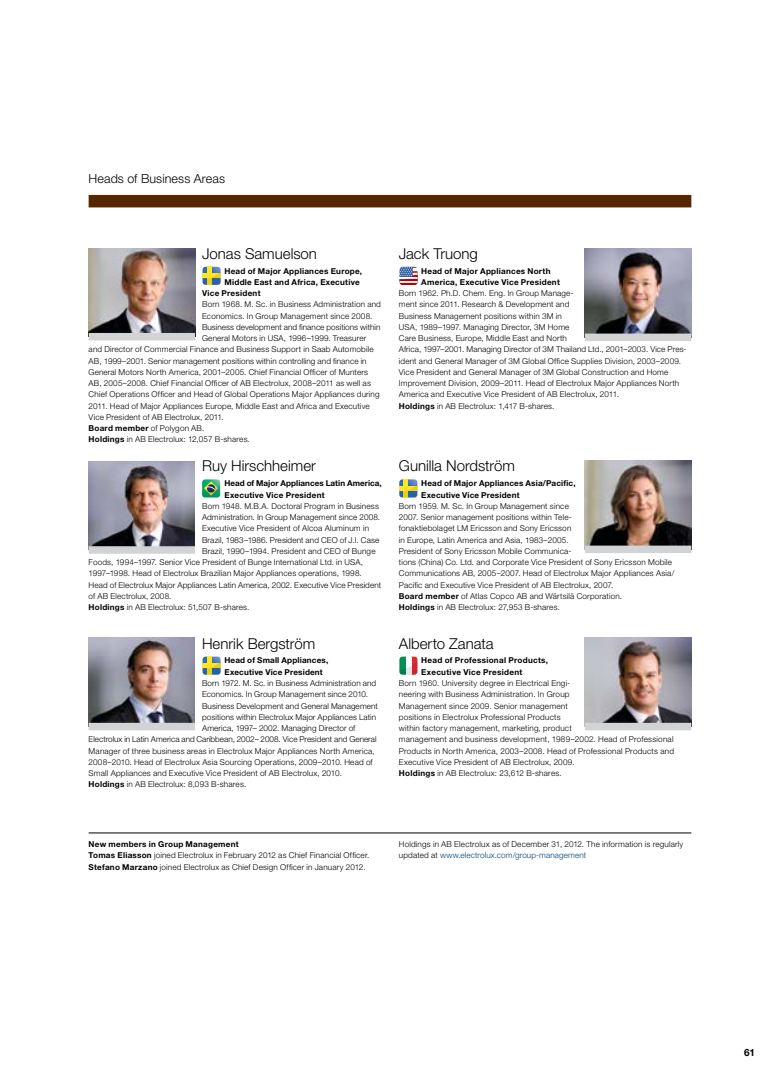
<style>
.page{position:relative;width:780px;height:1081px;background:#fff}
.page>*{position:absolute;margin:0;border:0;box-sizing:border-box;transform-origin:0 0}
.t1{font:300 15px "Helvetica Neue LT Std";color:#000}
.t2{font:300 12.5px "Helvetica Neue LT Std";letter-spacing:.005em;color:#000}
.t3{font:700 10px "Helvetica Neue LT Std";color:#000}
.t4{font:300 8.12px/11.2px "Helvetica Neue LT Std";letter-spacing:.02em;color:#000}
.t5{font:700 8.12px/11.2px "Helvetica Neue LT Std";letter-spacing:.025em;color:#000}
.t6{font:300 8.12px "Helvetica Neue LT Std";color:#000}
.s1{font-weight:700}
.s2{color:#00437b}
</style>
<div class="page">
<hr style="left:89px;top:832px;width:602px;height:1px;background:#000">
<div style="left:89px;top:195px;width:602px;height:12px;background:#572800"></div>
<svg style="left:202px;top:267px;width:19px;height:18px"></svg>
<img style="left:89px;top:248px;width:106px;height:85px">
<div style="left:89px;top:333px;width:106px;height:7px;background:#d1d3d4"></div>
<svg style="left:401px;top:266px;width:12px;height:1px"></svg>
<svg style="left:399px;top:267px;width:19px;height:18px"></svg>
<img style="left:585px;top:249px;width:106px;height:84px">
<div style="left:585px;top:333px;width:106px;height:8px;background:#d1d3d4"></div>
<svg style="left:399px;top:479px;width:18px;height:18px"></svg>
<img style="left:585px;top:461px;width:106px;height:84px">
<div style="left:585px;top:545px;width:106px;height:8px;background:#d1d3d4"></div>
<svg style="left:202px;top:479px;width:18px;height:18px"></svg>
<img style="left:89px;top:461px;width:106px;height:85px">
<div style="left:89px;top:546px;width:106px;height:8px;background:#d1d3d4"></div>
<svg style="left:202px;top:656px;width:19px;height:19px"></svg>
<img style="left:89px;top:638px;width:106px;height:85px">
<div style="left:89px;top:723px;width:106px;height:7px;background:#d1d3d4"></div>
<div style="left:411px;top:656px;width:6px;height:19px;background:#e42936"></div>
<div style="left:399px;top:656px;width:6px;height:19px;background:#009252"></div>
<svg style="left:399px;top:661px;width:18px;height:14px"></svg>
<img style="left:585px;top:638px;width:106px;height:85px">
<div style="left:585px;top:723px;width:106px;height:7px;background:#d1d3d4"></div>
<h2 class="t2" style="left:89px;top:170px;width:138px">Heads of Business Areas</h2>
<h1 class="t1" style="left:202px;top:244px;width:116px">Jonas Samuelson</h1>
<p class="t5" style="left:224px;top:265px;width:139px">Head of Major Appliances Europe,</p>
<p class="t5" style="left:224px;top:276px;width:137px">Middle East and Africa, Executive</p>
<p class="t5" style="left:202px;top:287px;width:60px">Vice President</p>
<p class="t4" style="left:202px;top:299px;width:180px">Born 1968. M. Sc. in Business Administration and</p>
<p class="t4" style="left:202px;top:310px;width:172px">Economics. In Group Management since 2008.</p>
<p class="t4" style="left:202px;top:321px;width:180px">Business development and finance positions within</p>
<p class="t4" style="left:202px;top:332px;width:166px">General Motors in USA, 1996–1999. Treasurer</p>
<p class="t4" style="left:89px;top:344px;width:286px">and Director of Commercial Finance and Business Support in Saab Automobile</p>
<p class="t4" style="left:89px;top:355px;width:279px">AB, 1999–2001. Senior management positions within controlling and finance in</p>
<p class="t4" style="left:89px;top:366px;width:281px">General Motors North America, 2001–2005. Chief Financial Officer of Munters</p>
<p class="t4" style="left:89px;top:377px;width:284px">AB, 2005–2008. Chief Financial Officer of AB Electrolux, 2008–2011 as well as</p>
<p class="t4" style="left:89px;top:389px;width:292px">Chief Operations Officer and Head of Global Operations Major Appliances during</p>
<p class="t4" style="left:89px;top:400px;width:282px">2011. Head of Major Appliances Europe, Middle East and Africa and Executive</p>
<p class="t4" style="left:89px;top:411px;width:137px">Vice President of AB Electrolux, 2011.</p>
<p class="t4" style="left:89px;top:422px;width:117px"><span class="s1">Board member</span> of Polygon AB.</p>
<p class="t4" style="left:89px;top:434px;width:163px"><span class="s1">Holdings</span> in AB Electrolux: 12,057 B-shares.</p>
<h1 class="t1" style="left:202px;top:457px;width:115px">Ruy Hirschheimer</h1>
<p class="t5" style="left:224px;top:477px;width:159px">Head of Major Appliances Latin America,<br>Executive Vice President</p>
<p class="t4" style="left:202px;top:500px;width:178px">Born 1948. M.B.A. Doctoral Program in Business</p>
<p class="t4" style="left:202px;top:511px;width:180px">Administration. In Group Management since 2008.</p>
<p class="t4" style="left:202px;top:522px;width:168px">Executive Vice President of Alcoa Aluminum in</p>
<p class="t4" style="left:202px;top:534px;width:179px">Brazil, 1983–1986. President and CEO of J.I. Case</p>
<p class="t4" style="left:202px;top:545px;width:175px">Brazil, 1990–1994. President and CEO of Bunge</p>
<p class="t4" style="left:89px;top:556px;width:276px">Foods, 1994–1997. Senior Vice President of Bunge International Ltd. in USA,</p>
<p class="t4" style="left:89px;top:567px;width:275px">1997–1998. Head of Electrolux Brazilian Major Appliances operations, 1998.</p>
<p class="t4" style="left:89px;top:579px;width:294px">Head of Electrolux Major Appliances Latin America, 2002. Executive Vice President</p>
<p class="t4" style="left:89px;top:590px;width:84px">of AB Electrolux, 2008.</p>
<p class="t4" style="left:89px;top:601px;width:162px"><span class="s1">Holdings</span> in AB Electrolux: 51,507 B-shares.</p>
<h1 class="t1" style="left:202px;top:634px;width:115px">Henrik Bergström</h1>
<p class="t5" style="left:224px;top:655px;width:105px">Head of Small Appliances,<br>Executive Vice President</p>
<p class="t4" style="left:202px;top:677px;width:176px">Born 1972. M. Sc. in Business Administration and</p>
<p class="t4" style="left:202px;top:688px;width:168px">Economics. In Group Management since 2010.</p>
<p class="t4" style="left:202px;top:700px;width:177px">Business Development and General Management</p>
<p class="t4" style="left:202px;top:711px;width:176px">positions within Electrolux Major Appliances Latin</p>
<p class="t4" style="left:202px;top:722px;width:155px">America, 1997– 2002. Managing Director of</p>
<p class="t6" style="left:89px;top:734px;width:289px">Electrolux in Latin America and Caribbean, 2002– 2008. Vice President and General</p>
<p class="t4" style="left:89px;top:745px;width:287px">Manager of three business areas in Electrolux Major Appliances North America,</p>
<p class="t4" style="left:89px;top:756px;width:285px">2008–2010. Head of Electrolux Asia Sourcing Operations, 2009–2010. Head of</p>
<p class="t4" style="left:89px;top:767px;width:255px">Small Appliances and Executive Vice President of AB Electrolux, 2010.</p>
<p class="t4" style="left:89px;top:778px;width:159px"><span class="s1">Holdings</span> in AB Electrolux: 8,093 B-shares.</p>
<h1 class="t1" style="left:399px;top:244px;width:81px">Jack Truong</h1>
<p class="t5" style="left:421px;top:265px;width:140px">Head of Major Appliances North<br>America, Executive Vice President</p>
<p class="t4" style="left:399px;top:287px;width:288px">Born 1962. Ph.D. Chem. Eng. In Group Manage-<br>ment since 2011. Research &amp; Development and<br>Business Management positions within 3M in<br>USA, 1989–1997. Managing Director, 3M Home<br>Care Business, Europe, Middle East and North<br>Africa, 1997–2001. Managing Director of 3M Thailand Ltd., 2001–2003. Vice Pres&shy;ident and General Manager of 3M Global Office Supplies Division, 2003–2009.<br>Vice President and General Manager of 3M Global Construction and Home Improvement Division, 2009–2011. Head of Electrolux Major Appliances North America and Executive Vice President of AB Electrolux, 2011.<br><span class="s1">Holdings</span> in AB Electrolux: 1,417 B-shares.</p>
<h1 class="t1" style="left:399px;top:457px;width:117px">Gunilla Nordström</h1>
<p class="t5" style="left:421px;top:477px;width:156px">Head of Major Appliances Asia/Pacific,<br>Executive Vice President</p>
<p class="t4" style="left:399px;top:500px;width:277px">Born 1959. M. Sc. In Group Management since<br>2007. Senior management positions within Tele-<br>fonaktiebolaget LM Ericsson and Sony Ericsson<br>in Europe, Latin America and Asia, 1983–2005.<br>President of Sony Ericsson Mobile Communica-<br>tions (China) Co. Ltd. and Corporate Vice President of Sony Ericsson Mobile Communications AB, 2005–2007. Head of Electrolux Major Appliances Asia/ Pacific and Executive Vice President of AB Electrolux, 2007.<br><span class="s1">Board member</span> of Atlas Copco AB and Wärtsilä Corporation.<br><span class="s1">Holdings</span> in AB Electrolux: 27,953 B-shares.</p>
<h1 class="t1" style="left:399px;top:634px;width:96px">Alberto Zanata</h1>
<p class="t5" style="left:421px;top:655px;width:128px">Head of Professional Products,<br>Executive Vice President</p>
<p class="t4" style="left:399px;top:677px;width:277px">Born 1960. University degree in Electrical Engi-<br>neering with Business Administration. In Group<br>Management since 2009. Senior management<br>positions in Electrolux Professional Products<br>within factory management, marketing, product<br>management and business development, 1989–2002. Head of Professional Products in North America, 2003–2008. Head of Professional Products and Executive Vice President of AB Electrolux, 2009.<br><span class="s1">Holdings</span> in AB Electrolux: 23,612 B-shares.</p>
<p class="t4" style="left:89px;top:838px;width:282px"><span class="s1">New members in Group Management<br>Tomas Eliasson</span> joined Electrolux in February 2012 as Chief Financial Officer.<br><span class="s1">Stefano Marzano</span> joined Electrolux as Chief Design Officer in January 2012.</p>
<p class="t4" style="left:399px;top:838px;width:286px">Holdings in AB Electrolux as of December 31, 2012. The information is regularly updated at <span class="s2">www.electrolux.com/group-management</span></p>
<p class="t3" style="left:744px;top:1046px;width:13px">61</p>
</div>
